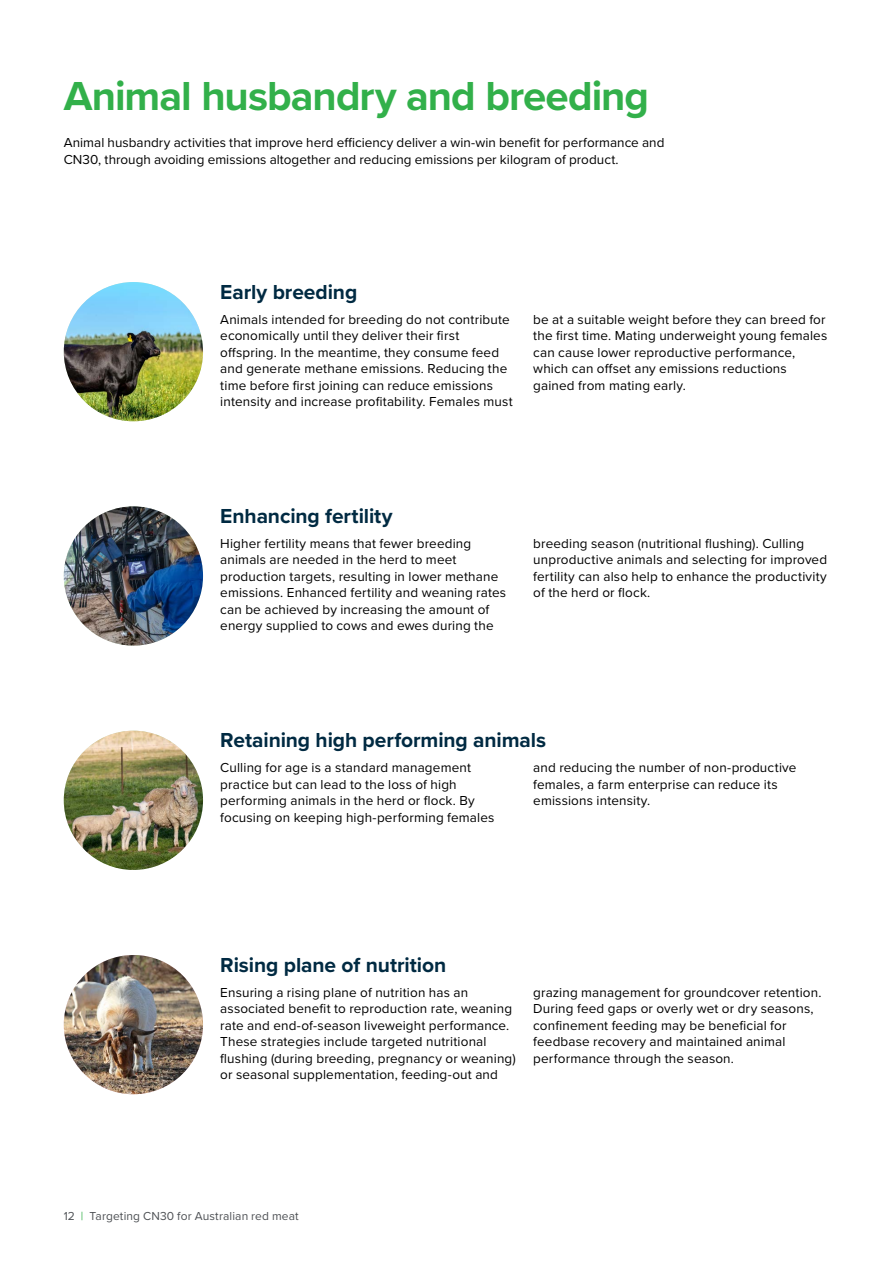
<style>
.page{position:relative;width:893px;height:1263px;background:#fff}
.page>*{position:absolute;margin:0;border:0;box-sizing:border-box;transform-origin:0 0}
.t1{font:700 42px "Proxima Nova";letter-spacing:-.02em;color:#32b04a}
.t2{font:700 21px "Proxima Nova";letter-spacing:-.005em;color:#002a42}
.t3{font:13.5px/16.5px "Proxima Nova";letter-spacing:.01em;color:#000}
.t4{font:12px "Proxima Nova";letter-spacing:.01em;color:#4d5054}
.s1{color:#32b04a}
</style>
<div class="page">
<img style="left:64px;top:282px;width:139px;height:139px;border-radius:70px">
<img style="left:64px;top:506px;width:139px;height:140px;border-radius:70px">
<img style="left:64px;top:731px;width:139px;height:139px;border-radius:70px">
<img style="left:64px;top:955px;width:139px;height:139px;border-radius:70px">
<h1 class="t1" style="left:64px;top:64px;width:587px">Animal husbandry and breeding</h1>
<p class="t3" style="left:64px;top:134px;width:602px">Animal husbandry activities that improve herd efficiency deliver a win-win benefit for performance and<br>CN30, through avoiding emissions altogether and reducing emissions per kilogram of product.</p>
<h2 class="t2" style="left:220px;top:276px;width:139px">Early breeding</h2>
<p class="t3" style="left:220px;top:310px;width:294px">Animals intended for breeding do not contribute economically until they deliver their first offspring. In the meantime, they consume feed and generate methane emissions. Reducing the time before first joining can reduce emissions intensity and increase profitability. Females must</p>
<p class="t3" style="left:533px;top:310px;width:296px">be at a suitable weight before they can breed for the first time. Mating underweight young females can cause lower reproductive performance, which can offset any emissions reductions gained from mating early.</p>
<h2 class="t2" style="left:220px;top:500px;width:174px">Enhancing fertility</h2>
<p class="t3" style="left:220px;top:535px;width:287px">Higher fertility means that fewer breeding animals are needed in the herd to meet production targets, resulting in lower methane emissions. Enhanced fertility and weaning rates can be achieved by increasing the amount of energy supplied to cows and ewes during the</p>
<p class="t3" style="left:533px;top:535px;width:295px">breeding season (nutritional flushing). Culling unproductive animals and selecting for improved fertility can also help to enhance the productivity of the herd or flock.</p>
<h2 class="t2" style="left:220px;top:725px;width:327px">Retaining high performing animals</h2>
<p class="t3" style="left:220px;top:759px;width:276px">Culling for age is a standard management practice but can lead to the loss of high performing animals in the herd or flock. By focusing on keeping high-performing females</p>
<p class="t3" style="left:533px;top:759px;width:265px">and reducing the number of non-productive females, a farm enterprise can reduce its emissions intensity.</p>
<h2 class="t2" style="left:220px;top:949px;width:228px">Rising plane of nutrition</h2>
<p class="t3" style="left:220px;top:983px;width:297px">Ensuring a rising plane of nutrition has an associated benefit to reproduction rate, weaning rate and end-of-season liveweight performance.<br>These strategies include targeted nutritional flushing (during breeding, pregnancy or weaning) or seasonal supplementation, feeding-out and</p>
<p class="t3" style="left:533px;top:983px;width:290px">grazing management for groundcover retention.<br>During feed gaps or overly wet or dry seasons, confinement feeding may be beneficial for feedbase recovery and maintained animal performance through the season.</p>
<p class="t4" style="left:64px;top:1207px;width:236px">12 <span class="s1">|</span> Targeting CN30 for Australian red meat</p>
</div>
